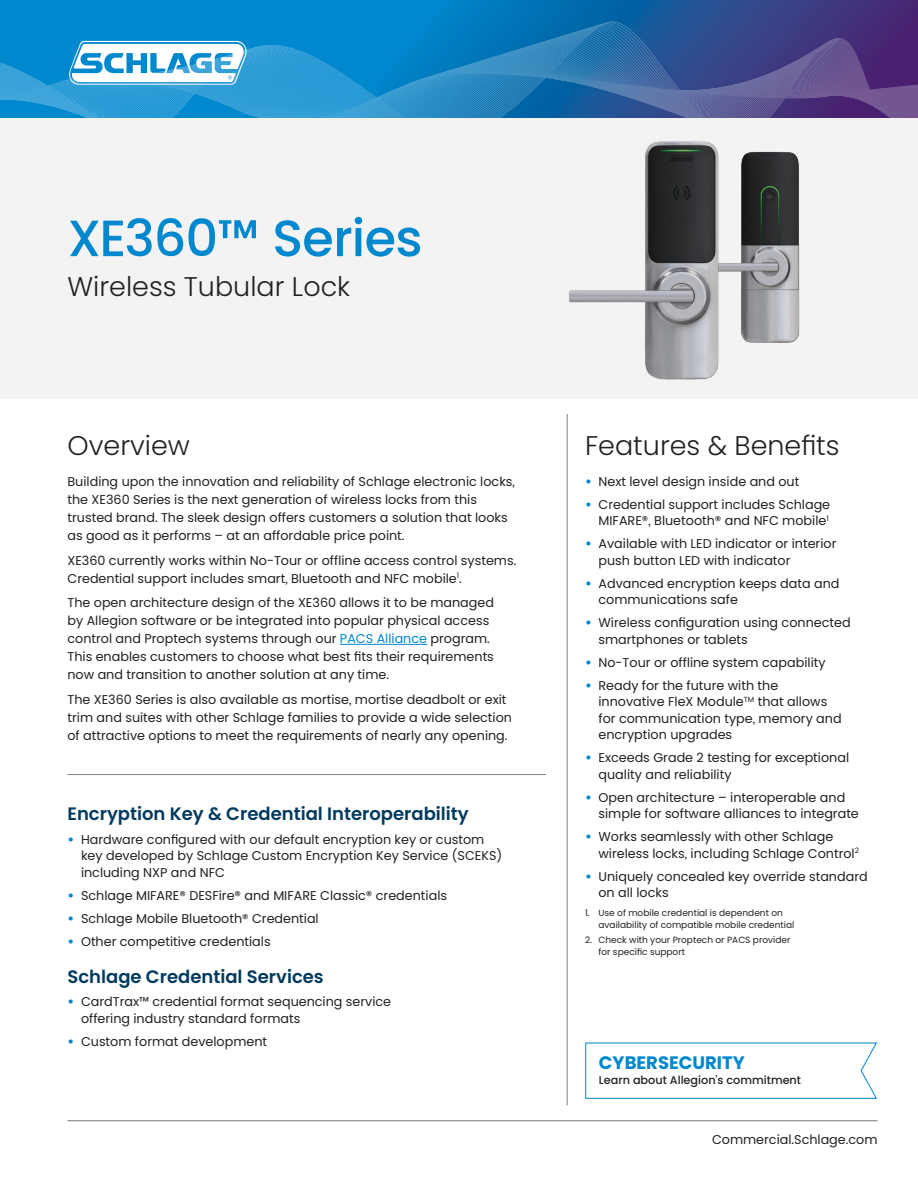
<style>
.page{position:relative;width:918px;height:1188px;background:#fff}
.page>*{position:absolute;margin:0;border:0;box-sizing:border-box;transform-origin:0 0}
.HDR_1{font:500 51px "Poppins";letter-spacing:-.02em;color:#0088ce}
.HDR_2_18_22pt{font:300 27px "Poppins";color:#231f20}
.HDR_4{font:600 18px "Poppins";color:#003a5e}
.Chart_Title{font:700 18px "Poppins";color:#0088ce}
.Body{font:12.75px/16.5px "Poppins";color:#231f20}
.Body-2{font:500 11.25px "Poppins";color:#231f20}
.t1{font:9px/12px "Poppins";color:#231f20}
.s1{color:#0088ce}
.s2{font-size:16.5px;color:#0088ce}
</style>
<div class="page">
<svg style="left:0;top:0;width:918px;height:20px;background:#0f6eb2"></svg>
<svg style="left:0;top:20px;width:918px;height:98px;background:#2875b4"></svg>
<svg style="left:69px;top:41px;width:178px;height:44px"></svg>
<div style="left:0;top:118px;width:918px;height:281px;background:#f3f3f3"></div>
<hr style="left:567px;top:414px;width:1px;height:691px;background:#808285">
<hr style="left:68px;top:1120px;width:810px;height:1px;background:#77797b">
<hr style="left:340px;top:644px;width:87px;height:1px;background:#0088ce">
<img style="left:558px;top:103px;width:314px;height:314px">
<svg style="left:585px;top:1042px;width:292px;height:57px"></svg>
<hr style="left:68px;top:774px;width:478px;height:1px;background:#808285">
<p class="HDR_1" style="left:68px;top:209px;width:357px">XE360™ Series</p>
<p class="HDR_2_18_22pt" style="left:68px;top:271px;width:284px">Wireless Tubular Lock</p>
<p class="HDR_2_18_22pt" style="left:68px;top:430px;width:124px">Overview</p>
<p class="HDR_2_18_22pt" style="left:585px;top:430px;width:256px">Features &amp; Benefits</p>
<p class="Body" style="left:68px;top:472px;width:449px;line-height:18px">Building upon the innovation and reliability of Schlage electronic locks, the XE360 Series is the next generation of wireless locks from this trusted brand. The sleek design offers customers a solution that looks as good as it performs – at an affordable price point.</p>
<p class="Body" style="left:68px;top:551px;width:450px;line-height:18px">XE360 currently works within No-Tour or offline access control systems.<br>Credential support includes smart, Bluetooth and NFC mobile<sup>1</sup>.</p>
<p class="Body" style="left:68px;top:594px;width:428px;line-height:18px">The open architecture design of the XE360 allows it to be managed by Allegion software or be integrated into popular physical access control and Proptech systems through our <span class="s1">PACS Alliance</span> program.<br>This enables customers to choose what best fits their requirements now and transition to another solution at any time.</p>
<p class="Body" style="left:68px;top:691px;width:446px;line-height:18px">The XE360 Series is also available as mortise, mortise deadbolt or exit trim and suites with other Schlage families to provide a wide selection of attractive options to meet the requirements of nearly any opening.</p>
<p class="HDR_4" style="left:68px;top:804px;width:403px">Encryption Key &amp; Credential Interoperability</p>
<p class="Body" style="left:81px;top:831px;width:423px;text-indent:-14px"><span class="s2">•</span> Hardware configured with our default encryption key or custom key developed by Schlage Custom Encryption Key Service (SCEKS) including NXP and NFC</p>
<p class="Body" style="left:68px;top:887px;width:381px"><span class="s2">•</span> Schlage MIFARE® DESFire® and MIFARE Classic® credentials</p>
<p class="Body" style="left:68px;top:910px;width:253px"><span class="s2">•</span> Schlage Mobile Bluetooth® Credential</p>
<p class="Body" style="left:68px;top:933px;width:205px"><span class="s2">•</span> Other competitive credentials</p>
<p class="HDR_4" style="left:68px;top:966px;width:258px">Schlage Credential Services</p>
<p class="Body" style="left:81px;top:993px;width:312px;text-indent:-14px"><span class="s2">•</span> CardTrax™ credential format sequencing service offering industry standard formats</p>
<p class="Body" style="left:68px;top:1033px;width:201px"><span class="s2">•</span> Custom format development</p>
<p class="Body" style="left:585px;top:473px;width:216px"><span class="s2">•</span> Next level design inside and out</p>
<p class="Body" style="left:585px;top:496px;width:247px;text-align:right"><span class="s2">•</span> Credential support includes Schlage<br>MIFARE®, Bluetooth® and NFC mobile<sup>1</sup></p>
<p class="Body" style="left:598px;top:536px;width:239px;text-indent:-14px"><span class="s2">•</span> Available with LED indicator or interior push button LED with indicator</p>
<p class="Body" style="left:598px;top:575px;width:243px;text-indent:-14px"><span class="s2">•</span> Advanced encryption keeps data and communications safe</p>
<p class="Body" style="left:598px;top:615px;width:254px;text-indent:-14px"><span class="s2">•</span> Wireless configuration using connected smartphones or tablets</p>
<p class="Body" style="left:585px;top:654px;width:242px"><span class="s2">•</span> No-Tour or offline system capability</p>
<p class="Body" style="left:598px;top:677px;width:245px;text-indent:-14px"><span class="s2">•</span> Ready for the future with the innovative FleX Module<sup>TM</sup> that allows for communication type, memory and encryption upgrades</p>
<p class="Body" style="left:598px;top:750px;width:252px;text-indent:-14px"><span class="s2">•</span> Exceeds Grade 2 testing for exceptional quality and reliability</p>
<p class="Body" style="left:598px;top:789px;width:262px;text-indent:-14px"><span class="s2">•</span> Open architecture – interoperable and simple for software alliances to integrate</p>
<p class="Body" style="left:598px;top:829px;width:262px;text-indent:-14px"><span class="s2">•</span> Works seamlessly with other Schlage wireless locks, including Schlage Control<sup>2</sup></p>
<p class="Body" style="left:598px;top:868px;width:271px;text-indent:-14px"><span class="s2">•</span> Uniquely concealed key override standard on all locks</p>
<p class="t1" style="left:598px;top:907px;width:197px;text-indent:-14px">1. Use of mobile credential is dependent on availability of compatible mobile credential</p>
<p class="t1" style="left:598px;top:934px;width:193px;text-indent:-14px">2. Check with your Proptech or PACS provider for specific support</p>
<p class="Chart_Title" style="left:599px;top:1053px;width:148px">CYBERSECURITY</p>
<p class="Body-2" style="left:599px;top:1074px;width:204px">Learn about Allegion’s commitment</p>
<p class="Body" style="left:712px;top:1132px;width:167px">Commercial.Schlage.com</p>
</div>
